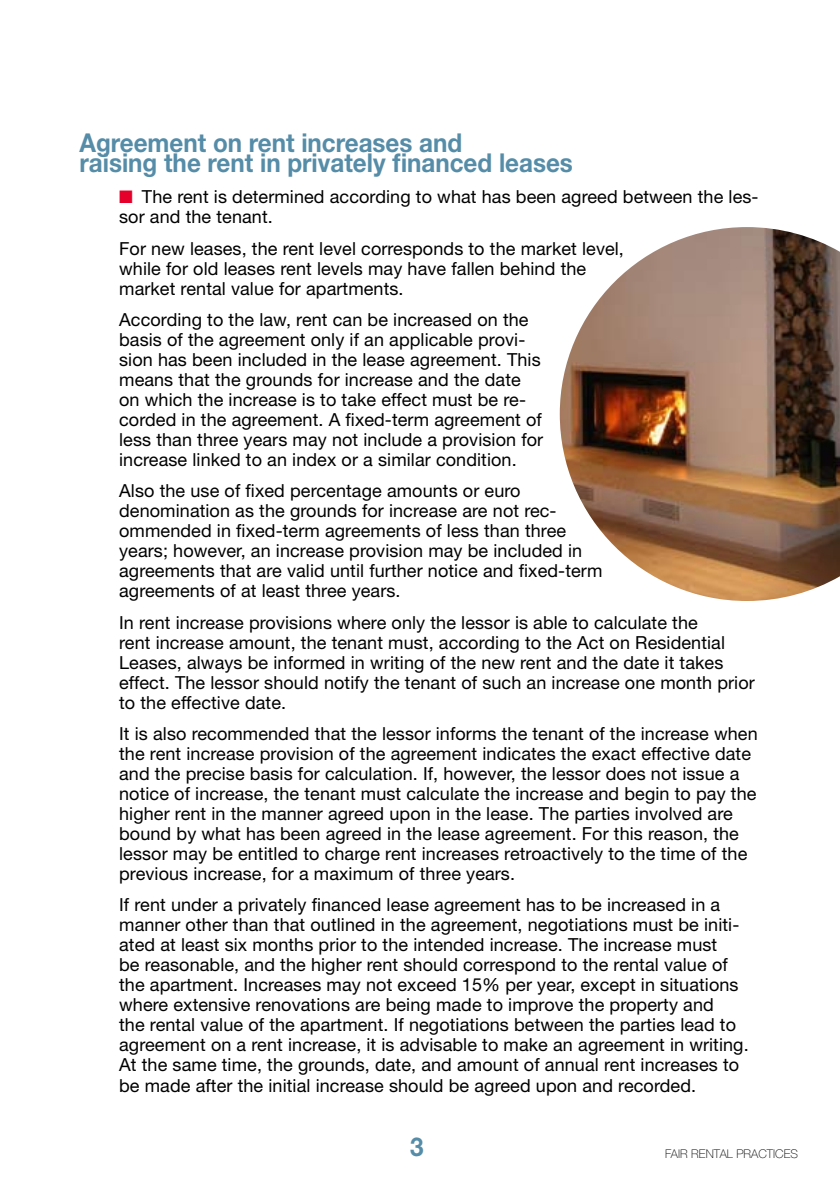
<style>
.page{position:relative;width:840px;height:1191px;background:#fff}
.page>*{position:absolute;margin:0;border:0;box-sizing:border-box;transform-origin:0 0}
.t1{font:700 26px/20px "Helvetica Neue LT Std";color:#558ca8;scale:.93 1}
.t2{font:18px/20px "Helvetica Neue LT Std";letter-spacing:.005em;color:#000}
.t3{font:100 12px "Helvetica Neue LT Std";letter-spacing:.005em;color:#000}
.s1{color:#e5002c}
</style>
<div class="page">
<img style="left:559px;top:227px;width:280px;height:374px">
<h1 class="t1" style="left:79px;top:132px;width:532px">Agreement on rent increases and<br>raising the rent in privately financed leases</h1>
<p class="t2" style="left:119px;top:186px;width:640px"><span class="s1">■</span> The rent is determined according to what has been agreed between the les&shy;sor and the tenant.</p>
<p class="t2" style="left:119px;top:238px;width:506px">For new leases, the rent level corresponds to the market level, while for old leases rent levels may have fallen behind the market rental value for apartments.</p>
<p class="t2" style="left:119px;top:309px;width:425px">According to the law, rent can be increased on the basis of the agreement only if an applicable provi&shy;sion has been included in the lease agreement. This means that the grounds for increase and the date on which the increase is to take effect must be re&shy;corded in the agreement. A fixed-term agreement of less than three years may not include a provision for increase linked to an index or a similar condition.</p>
<p class="t2" style="left:119px;top:480px;width:484px">Also the use of fixed percentage amounts or euro denomination as the grounds for increase are not rec&shy;ommended in fixed-term agreements of less than three years; however, an increase provision may be included in agreements that are valid until further notice and fixed-term agreements of at least three years.</p>
<p class="t2" style="left:119px;top:612px;width:636px">In rent increase provisions where only the lessor is able to calculate the<br>rent increase amount, the tenant must, according to the Act on Residential Leases, always be informed in writing of the new rent and the date it takes effect. The lessor should notify the tenant of such an increase one month prior to the effective date.</p>
<p class="t2" style="left:119px;top:723px;width:639px">It is also recommended that the lessor informs the tenant of the increase when the rent increase provision of the agreement indicates the exact effective date and the precise basis for calculation. If, however, the lessor does not issue a notice of increase, the tenant must calculate the increase and begin to pay the higher rent in the manner agreed upon in the lease. The parties involved are bound by what has been agreed in the lease agreement. For this reason, the lessor may be entitled to charge rent increases retroactively to the time of the previous increase, for a maximum of three years.</p>
<p class="t2" style="left:119px;top:894px;width:630px">If rent under a privately financed lease agreement has to be increased in a manner other than that outlined in the agreement, negotiations must be initi&shy;ated at least six months prior to the intended increase. The increase must<br>be reasonable, and the higher rent should correspond to the rental value of the apartment. Increases may not exceed 15% per year, except in situations where extensive renovations are being made to improve the property and<br>the rental value of the apartment. If negotiations between the parties lead to agreement on a rent increase, it is advisable to make an agreement in writing.<br>At the same time, the grounds, date, and amount of annual rent increases to be made after the initial increase should be agreed upon and recorded.</p>
<h1 class="t1" style="left:410px;top:1136px;width:16px">3</h1>
<p class="t3" style="left:664px;top:1146px;width:134px">FAIR RENTAL PRACTICES</p>
</div>
